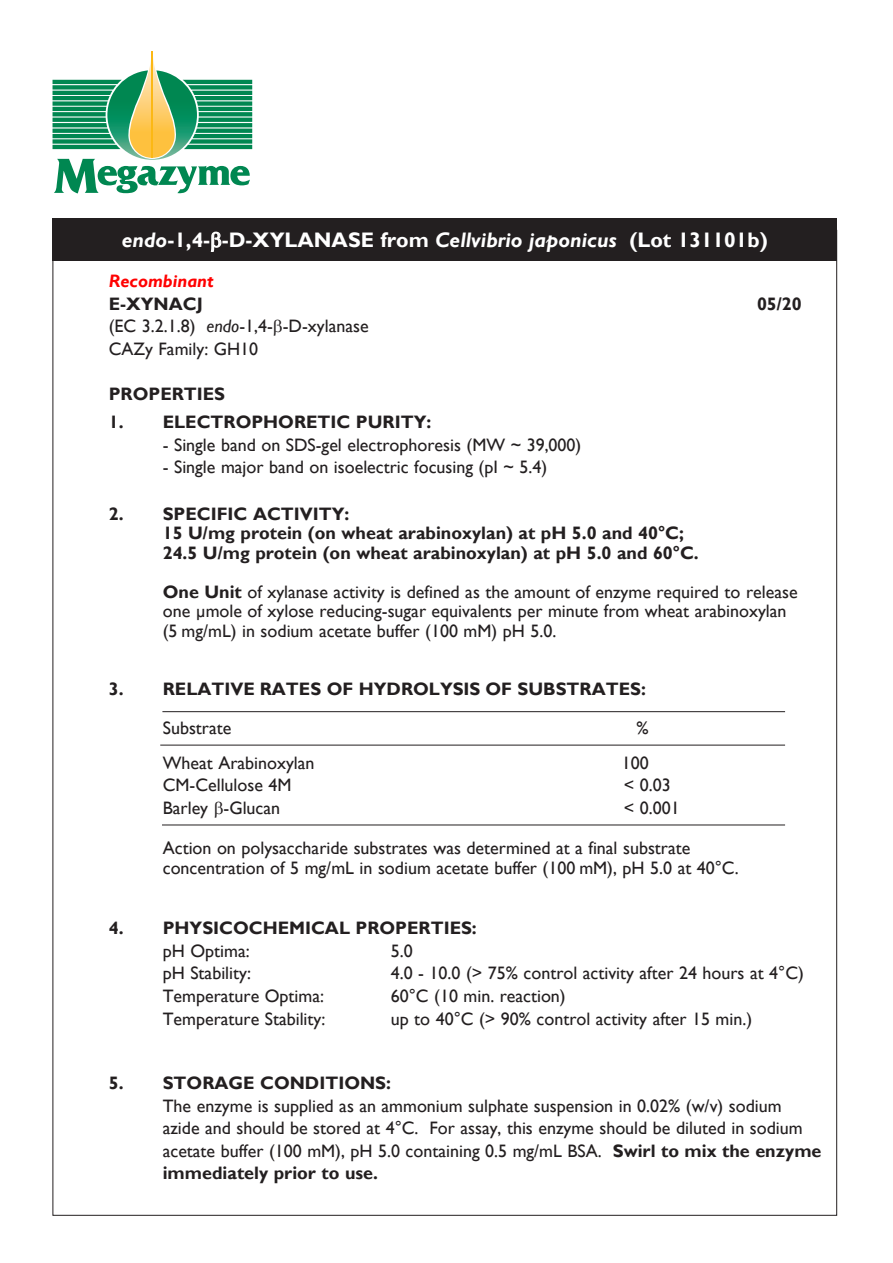
<style>
.page{position:relative;width:893px;height:1263px;background:#fff}
.page>*{position:absolute;margin:0;border:0;box-sizing:border-box;transform-origin:0 0}
.t1{font:700 21px "Gill Sans";color:#fff}
.t2{font:18px/19.5px "Gill Sans";color:#231f20}
.t3{font:700 18px "Gill Sans";color:#231f20}
.t4{font:italic 700 18px "Gill Sans";color:#f00}
.s1{font-style:italic}
.s2{font-weight:700}
</style>
<div class="page">
<div style="left:53px;top:218px;width:784px;height:43px;background:#231f20"></div>
<hr style="left:162px;top:825px;width:623px;height:1px;background:#231f20">
<hr style="left:162px;top:711px;width:623px;height:1px;background:#231f20">
<hr style="left:160px;top:745px;width:625px;height:1px;background:#231f20">
<svg style="left:53px;top:51px;width:199px;height:142px"></svg>
<hr style="left:152px;top:51px;width:1px;height:107px;background:#fcb814">
<p class="t1" style="left:122px;top:227px;width:647px"><span class="s1">endo</span>-1,4- -D-XYLANASE from <span class="s1">Cellvibrio japonicus</span> (Lot 131101b)</p>
<p class="t4" style="left:109px;top:271px;width:107px">Recombinant</p>
<p class="t3" style="left:109px;top:293px;width:95px">E-XYNACJ</p>
<p class="t3" style="left:757px;top:293px;width:46px">05/20</p>
<p class="t2" style="left:109px;top:317px;width:261px">(EC 3.2.1.8) <span class="s1">endo</span>-1,4- -D-xylanase</p>
<p class="t2" style="left:109px;top:339px;width:151px">CAZy Family: GH10</p>
<p class="t3" style="left:109px;top:383px;width:118px">PROPERTIES</p>
<p class="t3" style="left:109px;top:411px;width:324px">1. ELECTROPHORETIC PURITY:</p>
<p class="t2" style="left:163px;top:435px;width:420px">- Single band on SDS-gel electrophoresis (MW ~ 39,000)</p>
<p class="t2" style="left:163px;top:458px;width:386px">- Single major band on isoelectric focusing (pI ~ 5.4)</p>
<p class="t3" style="left:109px;top:503px;width:242px">2. SPECIFIC ACTIVITY:</p>
<p class="t3" style="left:163px;top:522px;width:523px">15 U/mg protein (on wheat arabinoxylan) at pH 5.0 and 40°C;</p>
<p class="t3" style="left:163px;top:542px;width:537px">24.5 U/mg protein (on wheat arabinoxylan) at pH 5.0 and 60°C.</p>
<p class="t2" style="left:163px;top:582px;width:636px"><span class="s2">One Unit</span> of xylanase activity is defined as the amount of enzyme required to release one µmole of xylose reducing-sugar equivalents per minute from wheat arabinoxylan (5 mg/mL) in sodium acetate buffer (100 mM) pH 5.0.</p>
<p class="t3" style="left:109px;top:678px;width:539px">3. RELATIVE RATES OF HYDROLYSIS OF SUBSTRATES:</p>
<p class="t2" style="left:163px;top:719px;width:70px">Substrate</p>
<p class="t2" style="left:637px;top:719px;width:14px">%</p>
<p class="t2" style="left:163px;top:753px;width:153px">Wheat Arabinoxylan</p>
<p class="t2" style="left:622px;top:753px;width:28px">100</p>
<p class="t2" style="left:163px;top:776px;width:130px">CM-Cellulose 4M</p>
<p class="t2" style="left:624px;top:776px;width:48px">&lt; 0.03</p>
<p class="t2" style="left:163px;top:798px;width:119px">Barley -Glucan</p>
<p class="t2" style="left:624px;top:798px;width:57px">&lt; 0.001</p>
<p class="t2" style="left:163px;top:839px;width:577px">Action on polysaccharide substrates was determined at a final substrate concentration of 5 mg/mL in sodium acetate buffer (100 mM), pH 5.0 at 40°C.</p>
<p class="t3" style="left:109px;top:917px;width:370px">4. PHYSICOCHEMICAL PROPERTIES:</p>
<p class="t2" style="left:163px;top:941px;width:88px">pH Optima:</p>
<p class="t2" style="left:391px;top:941px;width:23px">5.0</p>
<p class="t2" style="left:163px;top:964px;width:90px">pH Stability:</p>
<p class="t2" style="left:391px;top:964px;width:415px">4.0 - 10.0 (&gt; 75% control activity after 24 hours at 4°C)</p>
<p class="t2" style="left:163px;top:986px;width:163px">Temperature Optima:</p>
<p class="t2" style="left:391px;top:986px;width:176px">60°C (10 min. reaction)</p>
<p class="t2" style="left:163px;top:1009px;width:164px">Temperature Stability:</p>
<p class="t2" style="left:391px;top:1009px;width:363px">up to 40°C (&gt; 90% control activity after 15 min.)</p>
<p class="t3" style="left:109px;top:1072px;width:284px">5. STORAGE CONDITIONS:</p>
<p class="t2" style="left:163px;top:1095px;width:660px;line-height:22.5px">The enzyme is supplied as an ammonium sulphate suspension in 0.02% (w/v) sodium azide and should be stored at 4°C. For assay, this enzyme should be diluted in sodium acetate buffer (100 mM), pH 5.0 containing 0.5 mg/mL BSA. <span class="s2">Swirl to mix the enzyme immediately prior to use.</span></p>
</div>
